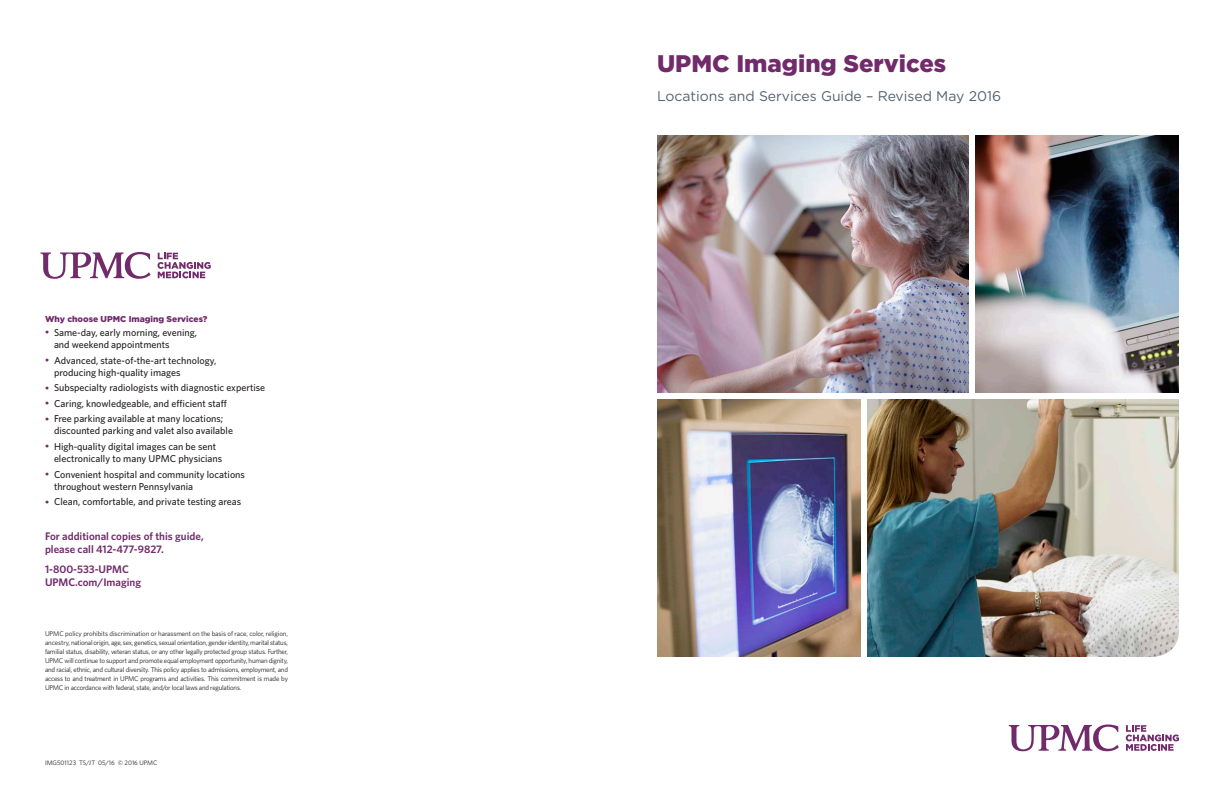
<style>
.page{position:relative;width:1224px;height:792px;background:#fff}
.page>*{position:absolute;margin:0;border:0;box-sizing:border-box;transform-origin:0 0}
.t1{font:900 24px "Gotham";color:#712a6a}
.t2{font:14px "Gotham";color:#52626f}
.t3{font:600 11px/13px "Whitney";color:#712a6a}
.t4{font:500 10px/12px "Whitney";color:#231f20}
.t5{font:900 8.5px "Gotham";color:#712a6a}
.t6{font:6.9px/9px "Whitney";letter-spacing:-.03em;color:#231f20;text-align:justify}
.t7{font:6.5px "Whitney";color:#231f20}
.s1{font-family:"Gill Sans";font-weight:400;font-size:11.5px;color:#712a6a}
</style>
<div class="page">
<svg style="left:158px;top:253px;width:53px;height:25px"></svg>
<svg style="left:41px;top:252px;width:110px;height:27px"></svg>
<svg style="left:1126px;top:725px;width:53px;height:26px"></svg>
<svg style="left:1009px;top:724px;width:110px;height:27px"></svg>
<img style="left:657px;top:135px;width:522px;height:522px">
<img style="left:975px;top:135px;width:204px;height:258px">
<div style="left:652px;top:393px;width:532px;height:6px;background:#fff"></div>
<div style="left:969px;top:131px;width:6px;height:265px;background:#fff"></div>
<div style="left:861px;top:396px;width:6px;height:266px;background:#fff"></div>
<p class="t5" style="left:45px;top:313px;width:164px">Why choose UPMC Imaging Services?</p>
<h3 class="t4" style="left:54px;top:326px;width:145px;text-indent:-9px"><span class="s1">•</span> Same-day, early morning, evening, and weekend appointments</h3>
<h3 class="t4" style="left:54px;top:354px;width:164px;text-indent:-9px"><span class="s1">•</span> Advanced, state-of-the-art technology, producing high-quality images</h3>
<h3 class="t4" style="left:45px;top:381px;width:222px"><span class="s1">•</span> Subspecialty radiologists with diagnostic expertise</h3>
<h3 class="t4" style="left:45px;top:397px;width:184px"><span class="s1">•</span> Caring, knowledgeable, and efficient staff</h3>
<h3 class="t4" style="left:54px;top:413px;width:181px;text-indent:-9px"><span class="s1">•</span> Free parking available at many locations; discounted parking and valet also available</h3>
<h3 class="t4" style="left:54px;top:440px;width:170px;text-indent:-9px"><span class="s1">•</span> High-quality digital images can be sent electronically to many UPMC physicians</h3>
<h3 class="t4" style="left:54px;top:468px;width:193px;text-indent:-9px"><span class="s1">•</span> Convenient hospital and community locations throughout western Pennsylvania</h3>
<h3 class="t4" style="left:45px;top:495px;width:198px"><span class="s1">•</span> Clean, comfortable, and private testing areas</h3>
<h3 class="t3" style="left:45px;top:529px;width:160px">For additional copies of this guide, please call 412-477-9827.</h3>
<h3 class="t3" style="left:45px;top:563px;width:98px">1-800-533-UPMC<br>UPMC.com/Imaging</h3>
<p class="t6" style="left:45px;top:628px;width:245px">UPMC policy prohibits discrimination or harassment on the basis of race, color, religion, ancestry, national origin, age, sex, genetics, sexual orientation, gender identity, marital status, familial status, disability, veteran status, or any other legally protected group status. Further, UPMC will continue to support and promote equal employment opportunity, human dignity, and racial, ethnic, and cultural diversity. This policy applies to admissions, employment, and access to and treatment in UPMC programs and activities. This commitment is made by UPMC in accordance with federal, state, and/or local laws and regulations.</p>
<p class="t7" style="left:45px;top:759px;width:114px">IMG501123 TS/JT 05/16 © 2016 UPMC</p>
<h1 class="t1" style="left:657px;top:47px;width:291px">UPMC Imaging Services</h1>
<h2 class="t2" style="left:657px;top:87px;width:346px">Locations and Services Guide – Revised May 2016</h2>
</div>
